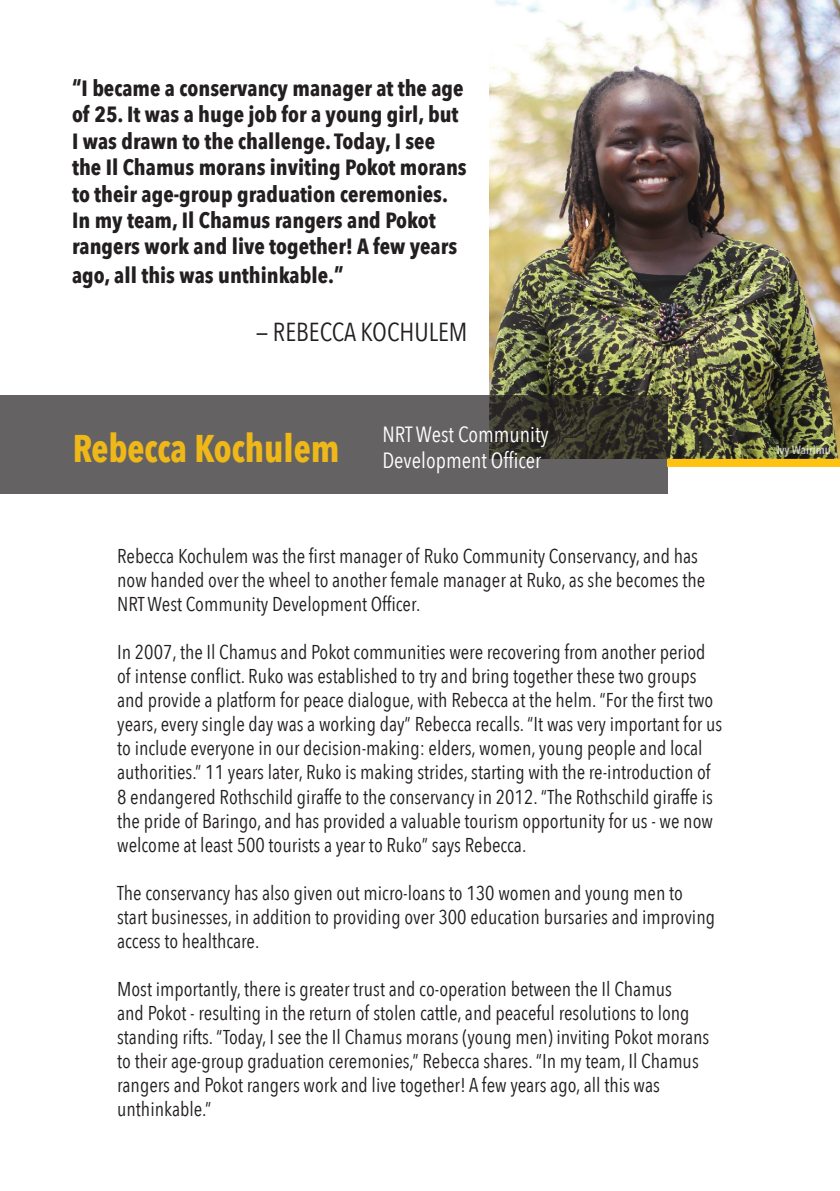
<style>
.page{position:relative;width:840px;height:1191px;background:#fff}
.page>*{position:absolute;margin:0;border:0;box-sizing:border-box;transform-origin:0 0}
.t1{font:700 38.6px "Avenir Next Condensed";color:#fec210;scale:.93 1}
.t2{font:26px "Avenir Next Condensed";color:#231f20}
.t3{font:700 22px/26.4px "Avenir Next Condensed";color:#231f20}
.t4{font:22px/26.4px "Avenir Next Condensed";color:#fff}
.t5{font:20px/24px "Avenir Next Condensed";color:#231f20}
.t6{font:600 12px "Avenir Next Condensed";color:#fff}
.s1{font-size:24px}
</style>
<div class="page">
<img style="left:489px;top:0;width:350px;height:459px">
<svg style="left:0;top:395px;width:666px;height:99px;background:#5c5958"></svg>
<div style="left:666px;top:459px;width:173px;height:8px;background:#fec210"></div>
<p class="t3" style="left:72px;top:75px;width:396px"><span class="s1">“</span>I became a conservancy manager at the age of 25. It was a huge job for a young girl, but I was drawn to the challenge. Today, I see the Il Chamus morans inviting Pokot morans to their age-group graduation ceremonies.<br>In my team, Il Chamus rangers and Pokot rangers work and live together! A few years</p>
<p class="t3" style="left:72px;top:262px;width:273px">ago, all this was unthinkable.<span class="s1">”</span></p>
<h2 class="t2" style="left:256px;top:309px;width:213px">— REBECCA KOCHULEM</h2>
<h1 class="t1" style="left:72px;top:424px;width:289px">Rebecca Kochulem</h1>
<p class="t4" style="left:382px;top:420px;width:168px">NRT West Community<br>Development Officer</p>
<p class="t5" style="left:117px;top:543px;width:589px">Rebecca Kochulem was the first manager of Ruko Community Conservancy, and has now handed over the wheel to another female manager at Ruko, as she becomes the<br>NRT West Community Development Officer.</p>
<p class="t5" style="left:117px;top:639px;width:606px">In 2007, the Il Chamus and Pokot communities were recovering from another period of intense conflict. Ruko was established to try and bring together these two groups and provide a platform for peace dialogue, with Rebecca at the helm. “For the first two years, every single day was a working day” Rebecca recalls. “It was very important for us to include everyone in our decision-making: elders, women, young people and local authorities.” 11 years later, Ruko is making strides, starting with the re-introduction of 8 endangered Rothschild giraffe to the conservancy in 2012. “The Rothschild giraffe is the pride of Baringo, and has provided a valuable tourism opportunity for us - we now welcome at least 500 tourists a year to Ruko” says Rebecca.</p>
<p class="t5" style="left:117px;top:879px;width:599px">The conservancy has also given out micro-loans to 130 women and young men to start businesses, in addition to providing over 300 education bursaries and improving access to healthcare.</p>
<p class="t5" style="left:117px;top:975px;width:593px">Most importantly, there is greater trust and co-operation between the Il Chamus<br>and Pokot - resulting in the return of stolen cattle, and peaceful resolutions to long standing rifts. “Today, I see the Il Chamus morans (young men) inviting Pokot morans to their age-group graduation ceremonies,” Rebecca shares. “In my team, Il Chamus rangers and Pokot rangers work and live together! A few years ago, all this was unthinkable.”</p>
<p class="t6" style="left:775px;top:439px;width:56px">Ivy Wairimu</p>
</div>
